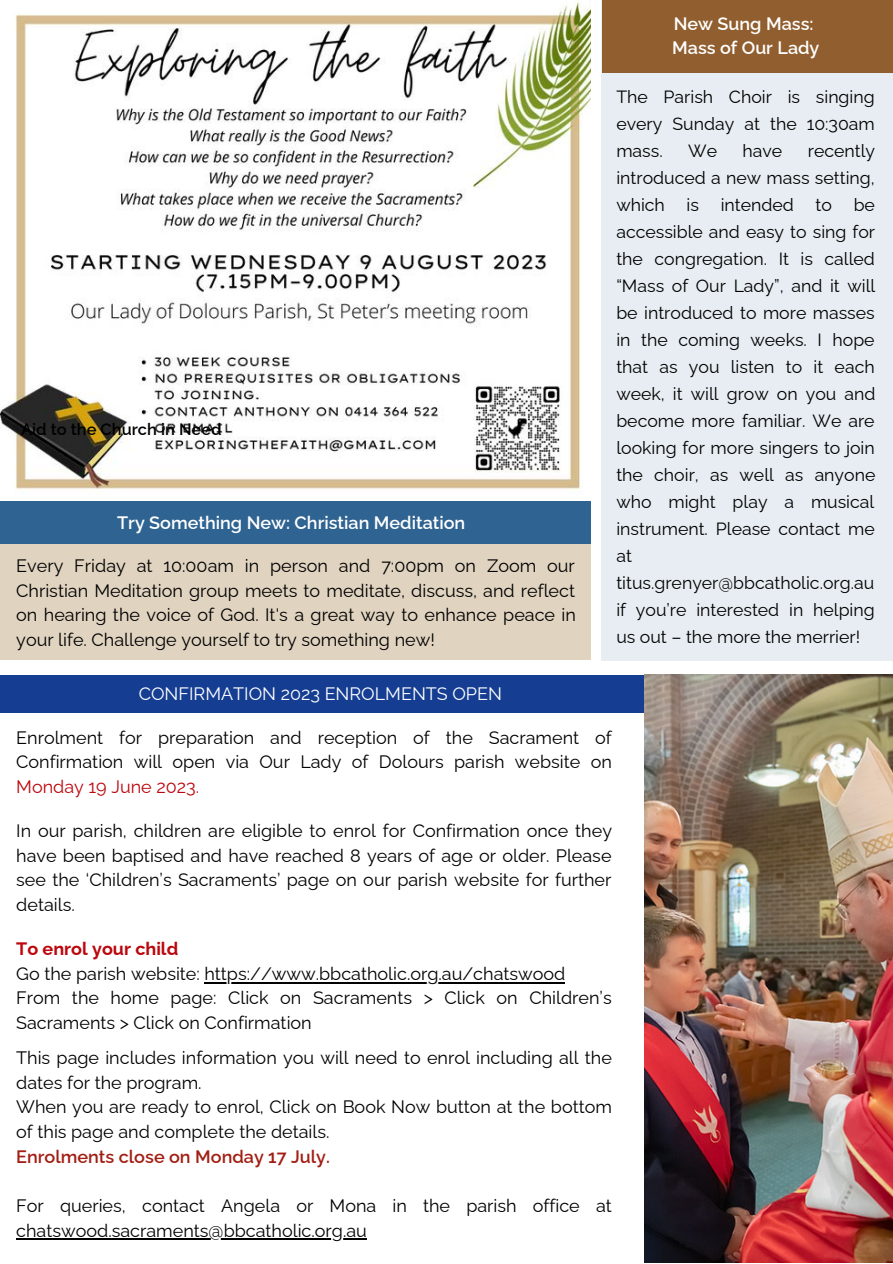
<style>
.page{position:relative;width:893px;height:1264px;background:#fff}
.page>*{position:absolute;margin:0;border:0;box-sizing:border-box;transform-origin:0 0}
.t1{font:18px/24.8px "Raleway";color:#000}
.t2{font:600 18px "Raleway";color:#fff}
.t3{font:18px "Raleway";color:#fff}
.t4{font:600 18px "Raleway";color:#a21e13}
.t5{font:700 18px "Raleway";color:#bb070d}
.t6{font:17.7px/27px "Raleway";color:#000;text-align:justify}
.t7{font:600 16.5px "Raleway";color:#000}
.s1{color:#bb070d}
</style>
<div class="page">
<div style="left:0;top:675px;width:644px;height:37px;background:#153e93"></div>
<img style="left:644px;top:675px;width:248px;height:587px">
<img style="left:0;top:0;width:590px;height:490px">
<div style="left:601px;top:0;width:291px;height:660px;background:#e7edf2"></div>
<div style="left:0;top:501px;width:590px;height:159px;background:#e0d3c0"></div>
<hr style="left:16px;top:1237px;width:351px;height:2px;background:#000">
<hr style="left:204px;top:981px;width:361px;height:2px;background:#000">
<div style="left:601px;top:0;width:291px;height:73px;background:#915e2f"></div>
<div style="left:0;top:501px;width:590px;height:43px;background:#2f6391"></div>
<p class="t7" style="left:21px;top:420px;width:202px">Aid to the Church in Need</p>
<p class="t2" style="left:117px;top:511px;width:349px">Try Something New: Christian Meditation</p>
<p class="t1" style="left:16px;top:553px;width:561px;text-align:justify">Every Friday at 10:00am in person and 7:00pm on Zoom our Christian Meditation group meets to meditate, discuss, and reflect on hearing the voice of God. It's a great way to enhance peace in your life. Challenge yourself to try something new!</p>
<p class="t3" style="left:139px;top:682px;width:365px">CONFIRMATION 2023 ENROLMENTS OPEN</p>
<p class="t2" style="left:673px;top:13px;width:141px">New Sung Mass:</p>
<p class="t2" style="left:672px;top:38px;width:149px">Mass of Our Lady</p>
<p class="t6" style="left:616px;top:84px;width:260px">The Parish Choir is singing every Sunday at the 10:30am mass.</p>
<p class="t6" style="left:616px;top:138px;width:260px;text-align:left;text-indent:191px">recently introduced a new mass setting, which is intended to be accessible and easy to sing for the congregation. It is called “Mass of Our Lady”, and it will be introduced to more masses in the coming weeks. I hope that as you listen to it each week, it will grow on you and become more familiar. We are looking for more singers to join the choir, as well as anyone who might play a musical instrument. Please contact me at titus.grenyer@bbcatholic.org.au if you’re interested in helping us out – the more the merrier!</p>
<p class="t6" style="left:688px;top:138px;width:30px">We</p>
<p class="t6" style="left:742px;top:138px;width:41px">have</p>
<p class="t1" style="left:16px;top:725px;width:597px;text-align:justify">Enrolment for preparation and reception of the Sacrament of Confirmation will open via Our Lady of Dolours parish website on <span class="s1">Monday 19 June 2023.</span></p>
<p class="t1" style="left:16px;top:818px;width:597px;text-align:justify">In our parish, children are eligible to enrol for Confirmation once they have been baptised and have reached 8 years of age or older. Please see the ‘Children’s Sacraments’ page on our parish website for further details.</p>
<p class="t5" style="left:16px;top:938px;width:163px">To enrol your child</p>
<p class="t1" style="left:16px;top:961px;width:550px">Go the parish website: https://www.bbcatholic.org.au/chatswood</p>
<p class="t1" style="left:16px;top:985px;width:597px">From the home page: Click on Sacraments &gt; Click on Children’s<br>Sacraments &gt; Click on Confirmation</p>
<p class="t1" style="left:16px;top:1045px;width:597px">This page includes information you will need to enrol including all the dates for the program.</p>
<p class="t1" style="left:16px;top:1094px;width:597px">When you are ready to enrol, Click on Book Now button at the bottom of this page and complete the details.</p>
<p class="t4" style="left:16px;top:1145px;width:315px">Enrolments close on Monday 17 July.</p>
<p class="t1" style="left:16px;top:1193px;width:597px">For queries, contact Angela or Mona in the parish office at chatswood.sacraments@bbcatholic.org.au</p>
</div>
